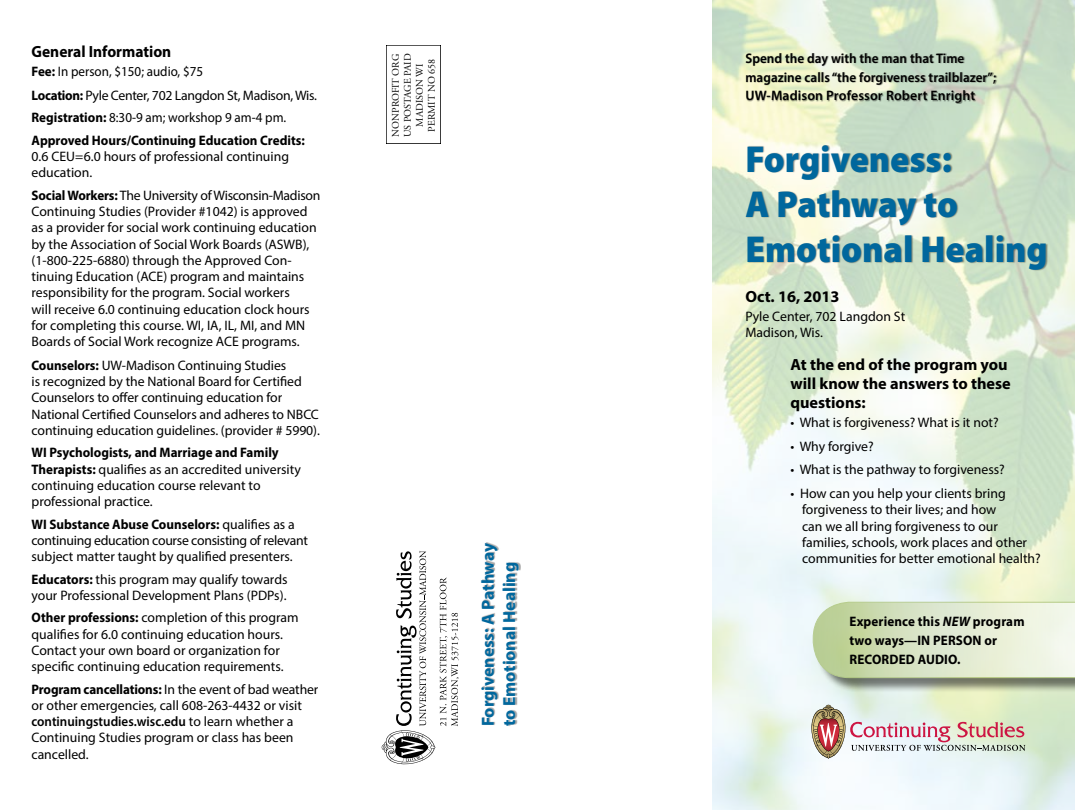
<style>
.page{position:relative;width:1075px;height:810px;background:#fff}
.page>*{position:absolute;margin:0;border:0;box-sizing:border-box;transform-origin:0 0}
.t1{font:900 37.5px/45px "Myriad Pro";color:#00679d;scale:.95 1}
.t2{font:700 17.5px/21.2px "Myriad Pro";color:#00679d}
.t3{font:700 16.25px/18.8px "Myriad Pro";color:#000}
.t4{font:700 16.25px "Myriad Pro";color:#000;scale:.95 1}
.t5{font:13.75px/16.2px "Myriad Pro";color:#000}
.t6{font:700 13.75px/18.8px "Myriad Pro";color:#000;scale:.95 1}
.t7{font:13.75px/16.2px "Myriad Pro";letter-spacing:-.02em;color:#000}
.t8{font:600 13.75px/18.8px "Myriad Pro";letter-spacing:.01em;color:#000;scale:.95 1}
.t9{font:13.75px/23.8px "Myriad Pro";letter-spacing:-.02em;color:#000;scale:.95 1}
.t10{font:10px/12px "Adobe Garamond Pro";color:#000;text-align:center}
.s1{font-weight:700}
.s2{font-weight:400}
.s3{font-weight:600}
.s4{font-style:italic}
</style>
<div class="page">
<svg style="left:381px;top:551px;width:78px;height:214px"></svg>
<div style="left:386px;top:45px;width:55px;height:99px;border:1px solid #000"></div>
<img style="left:712px;top:0;width:362px;height:810px">
<div style="left:481px;top:542px;width:39px;height:184px;background:#000;opacity:.35"></div>
<svg style="left:811px;top:705px;width:214px;height:54px;background:#d7ccc3"></svg>
<div style="left:814px;top:604px;width:260px;height:89px;background:#000;opacity:.75"></div>
<svg style="left:812px;top:602px;width:262px;height:76px;background:#dae5c7"></svg>
<div style="left:746px;top:53px;width:251px;height:51px;background:#000;opacity:.41"></div>
<div style="left:746px;top:145px;width:302px;height:126px;background:#000;opacity:.41"></div>
<p class="t4" style="left:32px;top:41px;width:149px">General Information</p>
<p class="t9" style="left:32px;top:59px;width:302px"><span class="s1">Fee:</span> In person, $150; audio, $75<br><span class="s1">Location:</span> Pyle Center, 702 Langdon St, Madison, Wis.</p>
<p class="t6" style="left:32px;top:106px;width:289px;line-height:22.5px">Registration: <span class="s2">8:30-9 am; workshop 9 am-4 pm.<br></span>Approved Hours/Continuing Education Credits:</p>
<p class="t5" style="left:32px;top:148px;width:259px">0.6 CEU=6.0 hours of professional continuing education.</p>
<p class="t5" style="left:31px;top:187px;width:290px"><span class="s1">Social Workers:</span> The University ofWisconsin-Madison Continuing Studies (Provider #1042) is approved as a provider for social work continuing education by the Association of Social Work Boards (ASWB), (1-800-225-6880) through the Approved Con&shy;tinuing Education (ACE) program and maintains responsibility for the program. Social workers<br>will receive 6.0 continuing education clock hours for completing this course. WI, IA, IL, MI, and MN Boards of Social Work recognize ACE programs.</p>
<p class="t5" style="left:32px;top:357px;width:290px"><span class="s1">Counselors:</span> UW-Madison Continuing Studies<br>is recognized by the National Board for Certified Counselors to offer continuing education for National Certified Counselors and adheres to NBCC continuing education guidelines. (provider # 5990).</p>
<p class="t5" style="left:32px;top:444px;width:271px"><span class="s1">WI Psychologists, and Marriage and Family Therapists:</span> qualifies as an accredited university continuing education course relevant to professional practice.</p>
<p class="t7" style="left:32px;top:516px;width:278px"><span class="s1">WI Substance Abuse Counselors:</span> qualifies as a continuing education course consisting of relevant subject matter taught by qualified presenters.</p>
<p class="t5" style="left:31px;top:571px;width:257px"><span class="s1">Educators:</span> this program may qualify towards your Professional Development Plans (PDPs).</p>
<p class="t5" style="left:31px;top:609px;width:269px"><span class="s1">Other professions:</span> completion of this program qualifies for 6.0 continuing education hours.<br>Contact your own board or organization for specific continuing education requirements.</p>
<p class="t5" style="left:31px;top:681px;width:288px"><span class="s1">Program cancellations:</span> In the event of bad weather or other emergencies, call 608-263-4432 or visit <span class="s3">continuingstudies.wisc.edu</span> to learn whether a Continuing Studies program or class has been cancelled.</p>
<p class="t10" style="left:390px;top:137px;width:85px;rotate:-90deg">NONPROFIT ORG<br>US POSTAGE PAID<br>MADISON WI<br>PERMIT NO 658</p>
<p class="t2" style="left:477px;top:726px;width:185px;rotate:-90deg">Forgiveness: A Pathway to Emotional Healing</p>
<p class="t8" style="left:745px;top:48px;width:265px">Spend the day with the man that Time magazine calls “the forgiveness trailblazer”;<br>UW-Madison Professor Robert Enright</p>
<h1 class="t1" style="left:745px;top:135px;width:319px">Forgiveness:<br>A Pathway to<br>Emotional Healing</h1>
<p class="t3" style="left:745px;top:287px;width:96px">Oct. 16, 2013</p>
<p class="t5" style="left:745px;top:308px;width:161px">Pyle Center, 702 Langdon St<br>Madison, Wis.</p>
<p class="t3" style="left:790px;top:355px;width:222px">At the end of the program you will know the answers to these questions:</p>
<p class="t5" style="left:790px;top:414px;width:210px">• What is forgiveness? What is it not?</p>
<p class="t5" style="left:790px;top:438px;width:85px">• Why forgive?</p>
<p class="t5" style="left:790px;top:461px;width:216px">• What is the pathway to forgiveness?</p>
<p class="t5" style="left:802px;top:485px;width:240px;text-indent:-12px">• How can you help your clients bring forgiveness to their lives; and how<br>can we all bring forgiveness to our families, schools, work places and other communities for better emotional health?</p>
<p class="t6" style="left:849px;top:612px;width:186px">Experience this <span class="s4">NEW</span> program two ways—IN PERSON or<br>RECORDED AUDIO.</p>
</div>
